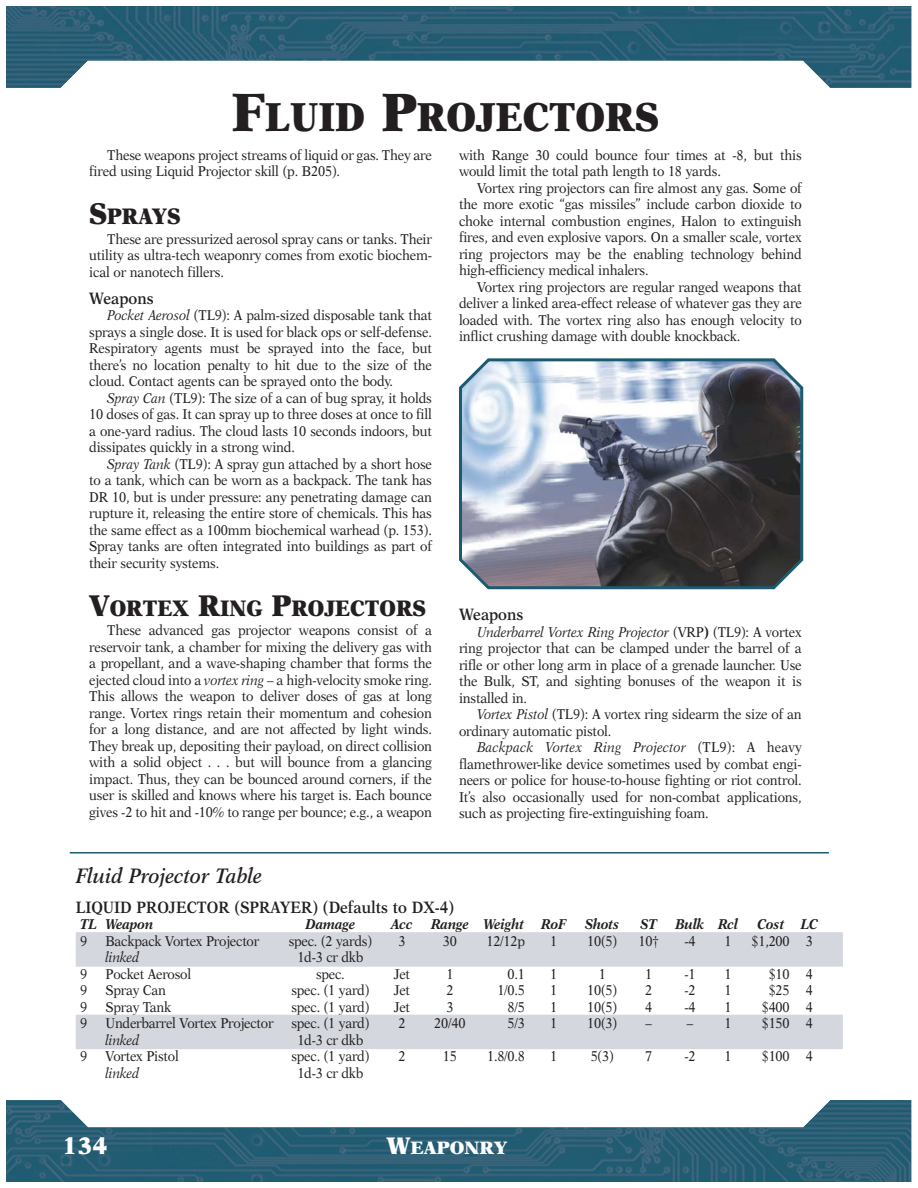
<style>
.page{position:relative;width:918px;height:1188px;background:#fff}
.page>*{position:absolute;margin:0;border:0;box-sizing:border-box;transform-origin:0 0}
.t1{font:900 40.5px "New Aster";color:#231f20;scale:.9 1}
.t2{font:900 24px "New Aster";color:#fff}
.t3{font:900 22.5px "New Aster";color:#231f20;scale:.9 1}
.t4{font:italic 600 21px "New Aster";color:#231f20;scale:.9 1}
.t5{font:900 18px "New Aster";color:#fff}
.t6{font:600 16.5px "New Aster";color:#231f20;scale:.9 1}
.t7{font:14.25px/16.5px "New Aster";letter-spacing:-.01em;color:#231f20;text-align:justify;scale:.9 1}
.t8{font:italic 700 14.25px "New Aster";letter-spacing:-.01em;color:#231f20;scale:.9 1}
.t9{font:italic 14.25px "New Aster";letter-spacing:-.015em;color:#231f20;scale:.9 1}
.s1{font-size:54px}
.s2{font-size:30px}
.s3{font-style:italic}
.s4{font-weight:700}
.s5{font-size:24px}
</style>
<div class="page">
<img style="left:7px;top:1100px;width:904px;height:81px">
<img style="left:7px;top:7px;width:904px;height:81px">
<div style="left:76px;top:932px;width:767px;height:18px;background:#d4d7dd"></div>
<div style="left:76px;top:949px;width:767px;height:18px;background:#d4d7dd"></div>
<div style="left:76px;top:1015px;width:767px;height:18px;background:#d4d7dd"></div>
<div style="left:76px;top:1031px;width:767px;height:18px;background:#d4d7dd"></div>
<svg style="left:459px;top:358px;width:344px;height:231px;background:#7e848f"></svg>
<hr style="left:70px;top:852px;width:759px;height:2px;background:#1c5a71">
<h1 class="t1" style="left:232px;top:100px;width:476px"><span class="s1">F</span>LUID <span class="s1">P</span>ROJECTORS</h1>
<p class="t7" style="left:89px;top:148px;width:382px;text-indent:18px">These weapons project streams of liquid or gas. They are fired using Liquid Projector skill (p. B205).</p>
<h3 class="t3" style="left:89px;top:207px;width:103px"><span class="s2">S</span>PRAYS</h3>
<p class="t7" style="left:89px;top:232px;width:382px;text-indent:18px">These are pressurized aerosol spray cans or tanks. Their utility as ultra-tech weaponry comes from exotic biochem&shy;ical or nanotech fillers.</p>
<p class="t6" style="left:89px;top:291px;width:73px">Weapons</p>
<p class="t7" style="left:89px;top:308px;width:382px;text-indent:18px"><span class="s3">Pocket Aerosol</span> (TL9): A palm-sized disposable tank that sprays a single dose. It is used for black ops or self-defense.<br>Respiratory agents must be sprayed into the face, but there’s no location penalty to hit due to the size of the cloud. Contact agents can be sprayed onto the body.</p>
<p class="t7" style="left:89px;top:391px;width:382px;text-indent:18px"><span class="s3">Spray Can</span> (TL9): The size of a can of bug spray, it holds 10 doses of gas. It can spray up to three doses at once to fill a one-yard radius. The cloud lasts 10 seconds indoors, but dissipates quickly in a strong wind.</p>
<p class="t7" style="left:89px;top:457px;width:382px;text-indent:18px"><span class="s3">Spray Tank</span> (TL9): A spray gun attached by a short hose to a tank, which can be worn as a backpack. The tank has DR 10, but is under pressure: any penetrating damage can rupture it, releasing the entire store of chemicals. This has the same effect as a 100mm biochemical warhead (p. 153).<br>Spray tanks are often integrated into buildings as part of their security systems.</p>
<h3 class="t3" style="left:89px;top:598px;width:376px"><span class="s2">V</span>ORTEX <span class="s2">R</span>ING <span class="s2">P</span>ROJECTORS</h3>
<p class="t7" style="left:89px;top:623px;width:382px;text-indent:18px">These advanced gas projector weapons consist of a reservoir tank, a chamber for mixing the delivery gas with a propellant, and a wave-shaping chamber that forms the ejected cloud into a <span class="s3">vortex ring</span> – a high-velocity smoke ring.<br>This allows the weapon to deliver doses of gas at long range. Vortex rings retain their momentum and cohesion for a long distance, and are not affected by light winds.<br>They break up, depositing their payload, on direct collision with a solid object . . . but will bounce from a glancing impact. Thus, they can be bounced around corners, if the user is skilled and knows where his target is. Each bounce gives -2 to hit and -10% to range per bounce; e.g., a weapon</p>
<p class="t7" style="left:459px;top:148px;width:382px">with Range 30 could bounce four times at -8, but this would limit the total path length to 18 yards.</p>
<p class="t7" style="left:459px;top:181px;width:382px;text-indent:18px">Vortex ring projectors can fire almost any gas. Some of the more exotic “gas missiles” include carbon dioxide to choke internal combustion engines, Halon to extinguish fires, and even explosive vapors. On a smaller scale, vortex ring projectors may be the enabling technology behind high-efficiency medical inhalers.</p>
<p class="t7" style="left:459px;top:280px;width:382px;text-indent:18px">Vortex ring projectors are regular ranged weapons that deliver a linked area-effect release of whatever gas they are loaded with. The vortex ring also has enough velocity to inflict crushing damage with double knockback.</p>
<p class="t6" style="left:459px;top:608px;width:73px">Weapons</p>
<p class="t7" style="left:459px;top:625px;width:382px;text-indent:18px"><span class="s3">Underbarrel Vortex Ring Projector</span> (VRP<span class="s4">)</span> (TL9): A vortex ring projector that can be clamped under the barrel of a rifle or other long arm in place of a grenade launcher. Use the Bulk, ST, and sighting bonuses of the weapon it is installed in.</p>
<p class="t7" style="left:459px;top:707px;width:382px;text-indent:18px"><span class="s3">Vortex Pistol</span> (TL9): A vortex ring sidearm the size of an ordinary automatic pistol.</p>
<p class="t7" style="left:459px;top:740px;width:382px;text-indent:18px"><span class="s3">Backpack Vortex Ring Projector</span> (TL9): A heavy flamethrower-like device sometimes used by combat engi&shy;neers or police for house-to-house fighting or riot control.<br>It’s also occasionally used for non-combat applications, such as projecting fire-extinguishing foam.</p>
<h3 class="t4" style="left:76px;top:866px;width:209px">Fluid Projector Table</h3>
<p class="t6" style="left:76px;top:900px;width:422px">LIQUID PROJECTOR (SPRAYER) (Defaults to DX-4)</p>
<p class="t8" style="left:80px;top:918px;width:83px">TL Weapon</p>
<p class="t8" style="left:306px;top:918px;width:57px">Damage</p>
<p class="t8" style="left:391px;top:918px;width:25px">Acc</p>
<p class="t8" style="left:431px;top:918px;width:152px">Range Weight RoF</p>
<p class="t8" style="left:585px;top:918px;width:39px">Shots</p>
<p class="t8" style="left:641px;top:918px;width:20px">ST</p>
<p class="t8" style="left:676px;top:918px;width:71px">Bulk Rcl</p>
<p class="t8" style="left:758px;top:918px;width:69px">Cost LC</p>
<p class="t7" style="left:80px;top:934px;width:9px">9</p>
<p class="t7" style="left:106px;top:934px;width:172px">Backpack Vortex Projector</p>
<p class="t7" style="left:289px;top:934px;width:94px">spec. (2 yards)</p>
<p class="t7" style="left:398px;top:934px;width:9px">3</p>
<p class="t7" style="left:443px;top:934px;width:17px">30</p>
<p class="t7" style="left:486px;top:934px;width:44px">12/12p</p>
<p class="t7" style="left:550px;top:934px;width:9px">1</p>
<p class="t7" style="left:587px;top:934px;width:35px">10(5)</p>
<p class="t7" style="left:639px;top:934px;width:24px">10†</p>
<p class="t7" style="left:684px;top:934px;width:14px">-4</p>
<p class="t7" style="left:725px;top:934px;width:9px">1</p>
<p class="t7" style="left:752px;top:934px;width:70px">$1,200 3</p>
<p class="t9" style="left:106px;top:951px;width:39px">linked</p>
<p class="t7" style="left:297px;top:950px;width:75px">1d-3 cr dkb</p>
<p class="t7" style="left:80px;top:967px;width:9px">9</p>
<p class="t7" style="left:106px;top:967px;width:97px">Pocket Aerosol</p>
<p class="t7" style="left:316px;top:967px;width:34px">spec.</p>
<p class="t7" style="left:394px;top:967px;width:20px">Jet</p>
<p class="t7" style="left:446px;top:967px;width:9px">1</p>
<p class="t7" style="left:508px;top:967px;width:21px">0.1</p>
<p class="t7" style="left:550px;top:967px;width:9px">1</p>
<p class="t7" style="left:599px;top:967px;width:9px">1</p>
<p class="t7" style="left:645px;top:967px;width:9px">1</p>
<p class="t7" style="left:684px;top:967px;width:14px">-1</p>
<p class="t7" style="left:725px;top:967px;width:9px">1</p>
<p class="t7" style="left:769px;top:967px;width:51px">$10 4</p>
<p class="t7" style="left:80px;top:983px;width:9px">9</p>
<p class="t7" style="left:106px;top:983px;width:69px">Spray Can</p>
<p class="t7" style="left:291px;top:983px;width:88px">spec. (1 yard)</p>
<p class="t7" style="left:394px;top:983px;width:20px">Jet</p>
<p class="t7" style="left:446px;top:983px;width:9px">2</p>
<p class="t7" style="left:497px;top:983px;width:32px">1/0.5</p>
<p class="t7" style="left:550px;top:983px;width:9px">1</p>
<p class="t7" style="left:587px;top:983px;width:35px">10(5)</p>
<p class="t7" style="left:645px;top:983px;width:9px">2</p>
<p class="t7" style="left:684px;top:983px;width:14px">-2</p>
<p class="t7" style="left:725px;top:983px;width:9px">1</p>
<p class="t7" style="left:769px;top:983px;width:51px">$25 4</p>
<p class="t7" style="left:80px;top:1000px;width:9px">9</p>
<p class="t7" style="left:106px;top:1000px;width:74px">Spray Tank</p>
<p class="t7" style="left:291px;top:1000px;width:88px">spec. (1 yard)</p>
<p class="t7" style="left:394px;top:1000px;width:20px">Jet</p>
<p class="t7" style="left:446px;top:1000px;width:9px">3</p>
<p class="t7" style="left:508px;top:1000px;width:21px">8/5</p>
<p class="t7" style="left:550px;top:1000px;width:9px">1</p>
<p class="t7" style="left:587px;top:1000px;width:35px">10(5)</p>
<p class="t7" style="left:645px;top:1000px;width:9px">4</p>
<p class="t7" style="left:684px;top:1000px;width:14px">-4</p>
<p class="t7" style="left:725px;top:1000px;width:9px">1</p>
<p class="t7" style="left:762px;top:1000px;width:58px">$400 4</p>
<p class="t7" style="left:80px;top:1016px;width:9px">9</p>
<p class="t7" style="left:106px;top:1016px;width:188px">Underbarrel Vortex Projector</p>
<p class="t7" style="left:291px;top:1016px;width:88px">spec. (1 yard)</p>
<p class="t7" style="left:398px;top:1016px;width:9px">2</p>
<p class="t7" style="left:434px;top:1016px;width:36px">20/40</p>
<p class="t7" style="left:508px;top:1016px;width:21px">5/3</p>
<p class="t7" style="left:550px;top:1016px;width:9px">1</p>
<p class="t7" style="left:587px;top:1016px;width:35px">10(3)</p>
<p class="t7" style="left:646px;top:1016px;width:9px">–</p>
<p class="t7" style="left:687px;top:1016px;width:51px">– 1</p>
<p class="t7" style="left:762px;top:1016px;width:58px">$150 4</p>
<p class="t9" style="left:106px;top:1034px;width:39px">linked</p>
<p class="t7" style="left:297px;top:1033px;width:75px">1d-3 cr dkb</p>
<p class="t7" style="left:80px;top:1049px;width:9px">9</p>
<p class="t7" style="left:106px;top:1049px;width:83px">Vortex Pistol</p>
<p class="t7" style="left:291px;top:1049px;width:88px">spec. (1 yard)</p>
<p class="t7" style="left:398px;top:1049px;width:9px">2</p>
<p class="t7" style="left:443px;top:1049px;width:17px">15</p>
<p class="t7" style="left:487px;top:1049px;width:44px">1.8/0.8</p>
<p class="t7" style="left:550px;top:1049px;width:9px">1</p>
<p class="t7" style="left:591px;top:1049px;width:27px">5(3)</p>
<p class="t7" style="left:645px;top:1049px;width:9px">7</p>
<p class="t7" style="left:684px;top:1049px;width:14px">-2</p>
<p class="t7" style="left:725px;top:1049px;width:9px">1</p>
<p class="t7" style="left:762px;top:1049px;width:58px">$100 4</p>
<p class="t9" style="left:106px;top:1067px;width:39px">linked</p>
<p class="t7" style="left:297px;top:1066px;width:75px">1d-3 cr dkb</p>
<h2 class="t2" style="left:62px;top:1136px;width:47px">134</h2>
<p class="t5" style="left:387px;top:1140px;width:122px"><span class="s5">W</span>EAPONRY</p>
</div>
